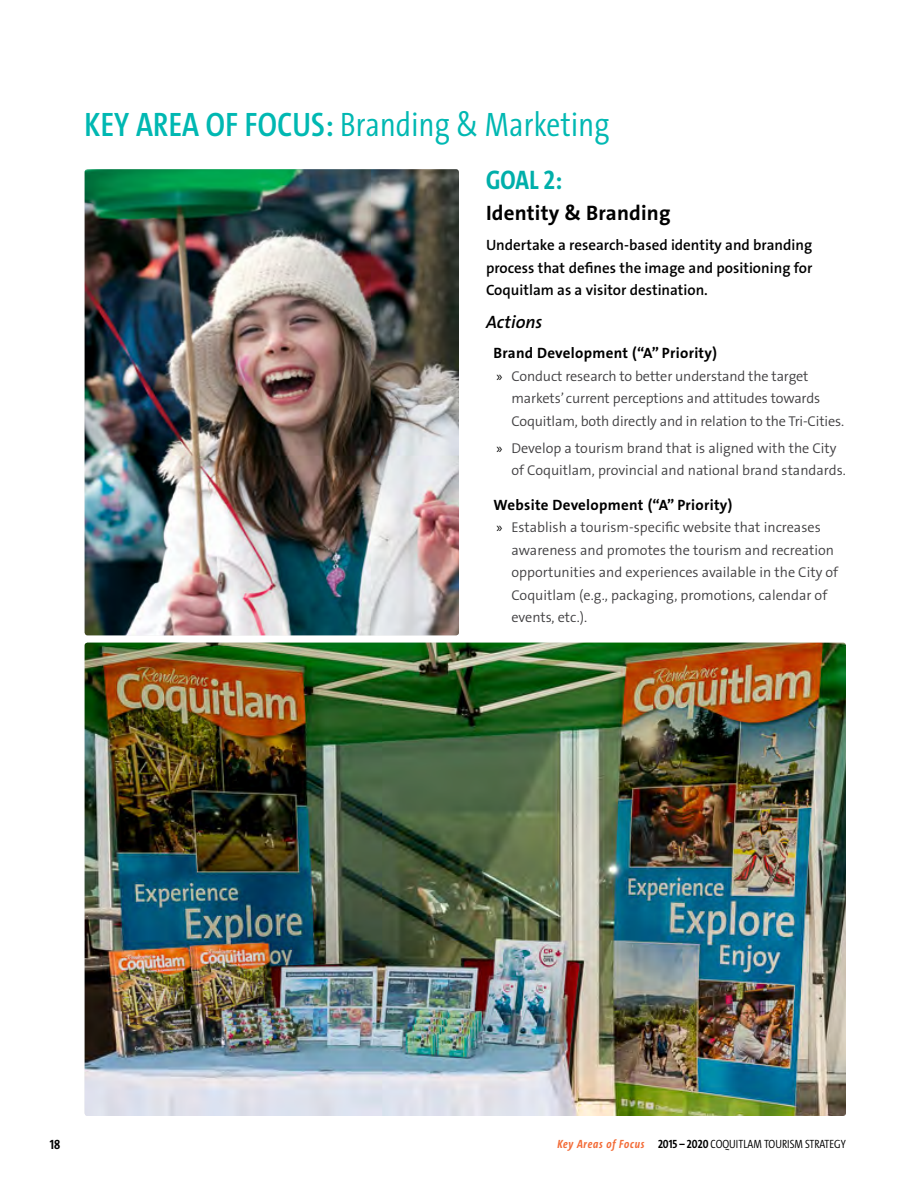
<style>
.page{position:relative;width:918px;height:1188px;background:#fff}
.page>*{position:absolute;margin:0;border:0;box-sizing:border-box;transform-origin:0 0}
.t1{font:300 34.05px "The Sans Cd LF4";letter-spacing:.01em;color:#00b8b2}
.t2{font:700 27px "The Sans Cd LF7";color:#00afaa}
.t3{font:700 21px "The Sans B7";letter-spacing:.01em;color:#000}
.t4{font:italic 600 18px "The Sans B6";color:#000}
.t5{font:600 15px/22.5px "The Sans B6";color:#000;text-align:justify}
.t6{font:700 15px "The Sans B7";letter-spacing:.02em;color:#000}
.t7{font:300 14.25px/22.5px "The Sans B4";color:#414042}
.t8{font:700 13.5px "The Sans Cd LF7";color:#000}
.t9{font:300 12px "The Sans Cd LF4";color:#000}
.s1{font-family:"The Sans Cd LF6";font-weight:600}
.s2{font-family:"Myriad Pro";font-weight:400;color:#000}
.s3{font-family:"The Sans Cd LF7 i";font-weight:700;font-style:italic;color:#f36c38}
.s4{font-family:"The Sans Cd LF7";font-weight:700}
</style>
<div class="page">
<img style="left:85px;top:169px;width:374px;height:466px">
<img style="left:85px;top:643px;width:761px;height:473px">
<h1 class="t1" style="left:85px;top:108px;width:526px"><span class="s1">KEY AREA OF FOCUS:</span> BRANDING &amp; MARKETING</h1>
<h2 class="t2" style="left:486px;top:166px;width:78px">Goal 2:</h2>
<h3 class="t3" style="left:486px;top:202px;width:186px">Identity &amp; Branding</h3>
<p class="t5" style="left:486px;top:234px;width:328px">Undertake a research-based identity and branding process that defines the image and positioning for Coquitlam as a visitor destination.</p>
<p class="t4" style="left:486px;top:313px;width:58px">Actions</p>
<p class="t6" style="left:494px;top:345px;width:225px">Brand Development (“A” Priority)</p>
<p class="t7" style="left:512px;top:365px;width:334px;text-indent:-15px"><span class="s2">»</span> Conduct research to better understand the target markets’ current perceptions and attitudes towards<br>Coquitlam, both directly and in relation to the Tri-Cities.</p>
<p class="t7" style="left:512px;top:437px;width:336px;text-indent:-15px"><span class="s2">»</span> Develop a tourism brand that is aligned with the City of Coquitlam, provincial and national brand standards.</p>
<p class="t6" style="left:494px;top:497px;width:240px">Website Development (“A” Priority)</p>
<p class="t7" style="left:512px;top:517px;width:328px;text-indent:-15px"><span class="s2">»</span> Establish a tourism-specific website that increases awareness and promotes the tourism and recreation opportunities and experiences available in the City of Coquitlam (e.g., packaging, promotions, calendar of events, etc.).</p>
<p class="t8" style="left:50px;top:1138px;width:12px">18</p>
<p class="t9" style="left:557px;top:1139px;width:290px"><span class="s3">Key Areas of Focus</span> <span class="s4">2015 – 2020</span> COQUITLAM TOURISM STRATEGY</p>
</div>
